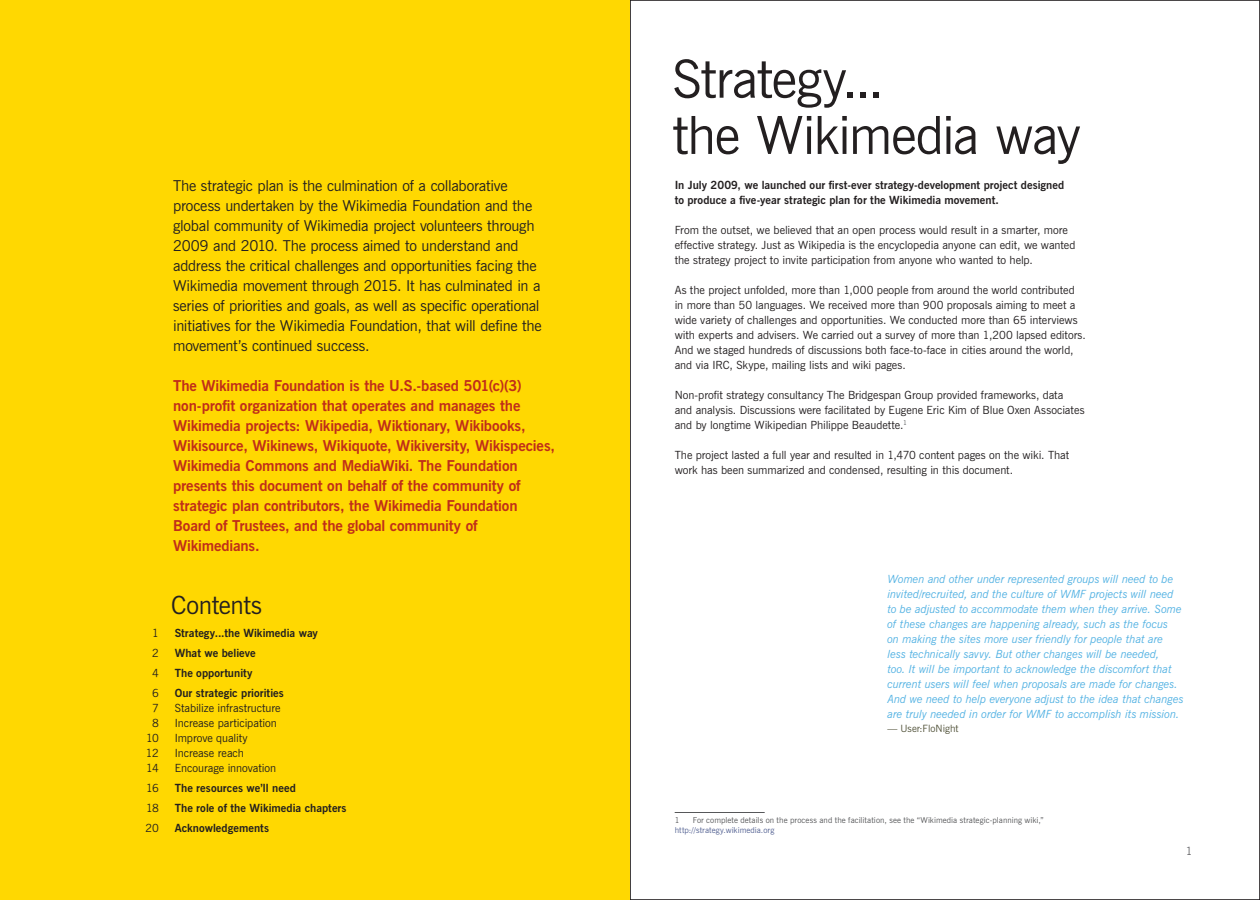
<style>
.page{position:relative;width:1260px;height:900px;background:#fff}
.page>*{position:absolute;margin:0;border:0;box-sizing:border-box;transform-origin:0 0}
.t1{font:52.5px/56.2px "News Gothic BT";letter-spacing:-.025em;color:#231f20}
.t2{font:25px "News Gothic BT";letter-spacing:-.015em;color:#231f20}
.t3{font:15px/20px "News Gothic BT";letter-spacing:-.015em;color:#231f20}
.t4{font:700 15px/20px "News Gothic BT";letter-spacing:-.01em;color:#c02d19}
.t5{font:11.25px/15px "News Gothic BT";color:#231f20}
.t6{font:italic 11.25px/15px "News Gothic BT";letter-spacing:-.01em;color:#53b2e3}
.t7{font:700 11.25px/15px "News Gothic BT";letter-spacing:.005em;color:#231f20}
.t8{font:11.25px "News Gothic BT";color:#636366}
.t9{font:10px "News Gothic BT";color:#52533a}
.t10{font:8.12px "News Gothic BT";letter-spacing:.01em;color:#57585a}
.t11{font:8.12px "News Gothic BT";letter-spacing:.01em;color:#536192}
</style>
<div class="page">
<div style="left:0;top:0;width:630px;height:900px;background:#ffd801"></div>
<hr style="left:675px;top:812px;width:90px;height:1px;background:#57585a">
<p class="t3" style="left:173px;top:176px;width:370px">The strategic plan is the culmination of a collaborative process undertaken by the Wikimedia Foundation and the global community of Wikimedia project volunteers through 2009 and 2010. The process aimed to understand and address the critical challenges and opportunities facing the Wikimedia movement through 2015. It has culminated in a series of priorities and goals, as well as specific operational initiatives for the Wikimedia Foundation, that will define the movement’s continued success.</p>
<p class="t4" style="left:173px;top:376px;width:383px">The Wikimedia Foundation is the U.S.-based 501(c)(3) non-profit organization that operates and manages the Wikimedia projects: Wikipedia, Wiktionary, Wikibooks, Wikisource, Wikinews, Wikiquote, Wikiversity, Wikispecies, Wikimedia Commons and MediaWiki. The Foundation presents this document on behalf of the community of strategic plan contributors, the Wikimedia Foundation Board of Trustees, and the global community of Wikimedians.</p>
<h2 class="t2" style="left:171px;top:590px;width:92px">Contents</h2>
<p class="t5" style="left:152px;top:625px;width:8px">1</p>
<p class="t7" style="left:175px;top:625px;width:145px">Strategy...the Wikimedia way</p>
<p class="t5" style="left:152px;top:645px;width:8px">2</p>
<p class="t7" style="left:175px;top:645px;width:82px">What we believe</p>
<p class="t5" style="left:152px;top:665px;width:8px">4</p>
<p class="t7" style="left:175px;top:665px;width:79px">The opportunity</p>
<p class="t5" style="left:152px;top:685px;width:8px">6</p>
<p class="t7" style="left:175px;top:685px;width:111px">Our strategic priorities</p>
<p class="t5" style="left:152px;top:700px;width:8px">7</p>
<p class="t5" style="left:175px;top:700px;width:107px">Stabilize infrastructure</p>
<p class="t5" style="left:152px;top:715px;width:8px">8</p>
<p class="t5" style="left:175px;top:715px;width:104px">Increase participation</p>
<p class="t5" style="left:146px;top:730px;width:14px">10</p>
<p class="t5" style="left:175px;top:730px;width:75px">Improve quality</p>
<p class="t5" style="left:146px;top:745px;width:15px">12</p>
<p class="t5" style="left:175px;top:745px;width:71px">Increase reach</p>
<p class="t5" style="left:146px;top:760px;width:14px">14</p>
<p class="t5" style="left:175px;top:760px;width:103px">Encourage innovation</p>
<p class="t5" style="left:146px;top:780px;width:14px">16</p>
<p class="t7" style="left:175px;top:780px;width:123px">The resources we’ll need</p>
<p class="t5" style="left:146px;top:800px;width:14px">18</p>
<p class="t7" style="left:175px;top:800px;width:173px">The role of the Wikimedia chapters</p>
<p class="t5" style="left:146px;top:820px;width:15px">20</p>
<p class="t7" style="left:175px;top:820px;width:96px">Acknowledgements</p>
<h1 class="t1" style="left:672px;top:51px;width:410px">Strategy...<br>the Wikimedia way</h1>
<p class="t7" style="left:675px;top:177px;width:391px">In July 2009, we launched our first-ever strategy-development project designed to produce a five-year strategic plan for the Wikimedia movement.</p>
<p class="t5" style="left:675px;top:222px;width:402px">From the outset, we believed that an open process would result in a smarter, more effective strategy. Just as Wikipedia is the encyclopedia anyone can edit, we wanted the strategy project to invite participation from anyone who wanted to help.</p>
<p class="t5" style="left:675px;top:282px;width:413px">As the project unfolded, more than 1,000 people from around the world contributed in more than 50 languages. We received more than 900 proposals aiming to meet a wide variety of challenges and opportunities. We conducted more than 65 interviews with experts and advisers. We carried out a survey of more than 1,200 lapsed editors.<br>And we staged hundreds of discussions both face-to-face in cities around the world, and via IRC, Skype, mailing lists and wiki pages.</p>
<p class="t5" style="left:675px;top:387px;width:411px">Non-profit strategy consultancy The Bridgespan Group provided frameworks, data<br>and analysis. Discussions were facilitated by Eugene Eric Kim of Blue Oxen Associates and by longtime Wikipedian Philippe Beaudette.<sup>1</sup></p>
<p class="t5" style="left:675px;top:447px;width:396px">The project lasted a full year and resulted in 1,470 content pages on the wiki. That work has been summarized and condensed, resulting in this document.</p>
<p class="t6" style="left:887px;top:571px;width:298px">Women and other under represented groups will need to be invited/recruited, and the culture of WMF projects will need to be adjusted to accommodate them when they arrive. Some of these changes are happening already, such as the focus<br>on making the sites more user friendly for people that are less technically savvy. But other changes will be needed,<br>too. It will be important to acknowledge the discomfort that current users will feel when proposals are made for changes.<br>And we need to help everyone adjust to the idea that changes are truly needed in order for WMF to accomplish its mission.</p>
<p class="t9" style="left:887px;top:722px;width:73px">— User:FloNight</p>
<p class="t10" style="left:675px;top:815px;width:6px">1</p>
<p class="t10" style="left:693px;top:815px;width:353px">For complete details on the process and the facilitation, see the “Wikimedia strategic-planning wiki,”</p>
<p class="t11" style="left:675px;top:825px;width:101px">http://strategy.wikimedia.org</p>
<p class="t8" style="left:1186px;top:844px;width:8px">1</p>
</div>
